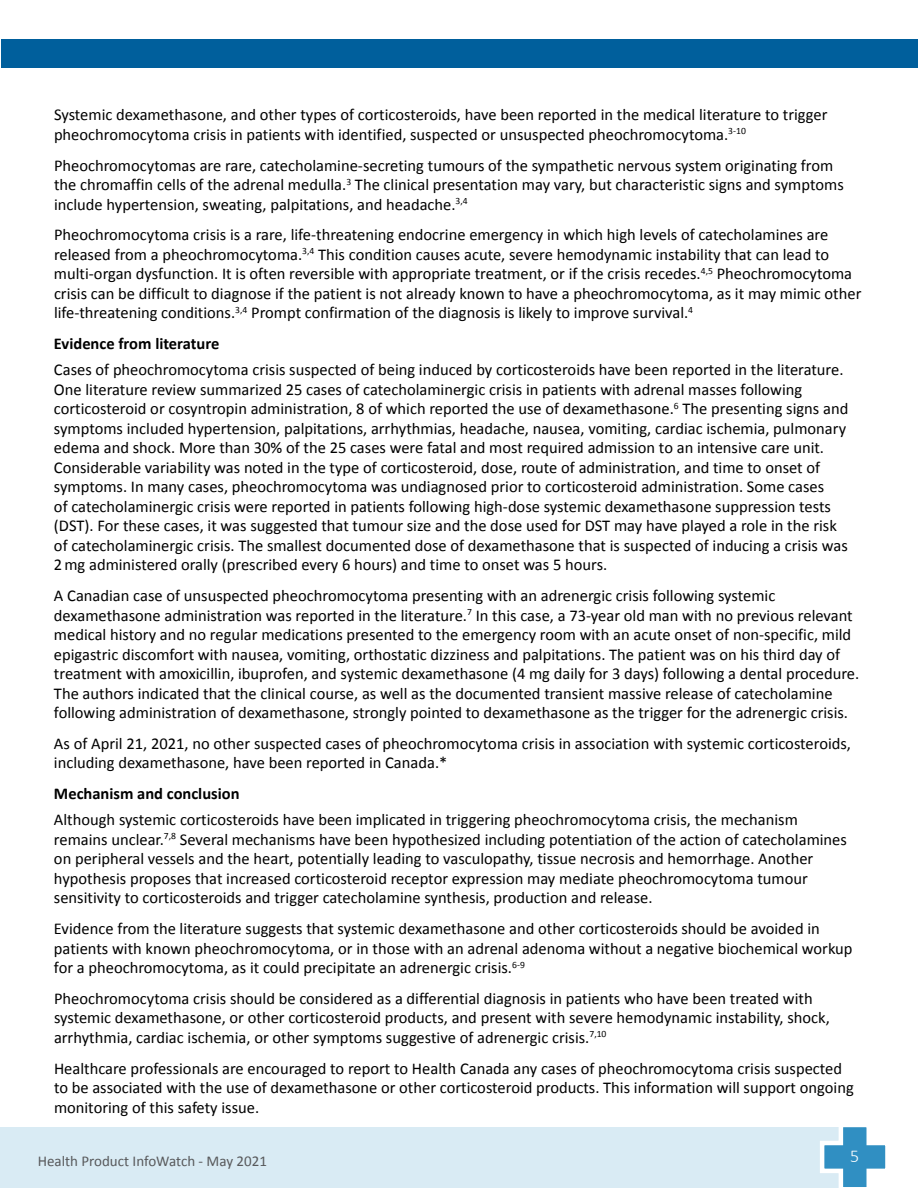
<style>
.page{position:relative;width:918px;height:1188px;background:#fff}
.page>*{position:absolute;margin:0;border:0;box-sizing:border-box;transform-origin:0 0}
.t1{font:300 18px "Calibri";color:#fff}
.t2{font:16.5px/19.5px "Calibri";color:#000}
.t3{font:700 16.5px "Calibri";color:#000}
.t4{font:15px "Calibri";color:#58595b}
</style>
<div class="page">
<div style="left:1px;top:1127px;width:854px;height:61px;background:#d9ebf4"></div>
<hr style="left:0;top:1127px;width:1px;height:61px;background:#d9ebf4">
<svg style="left:820px;top:1127px;width:66px;height:61px"></svg>
<div style="left:1px;top:39px;width:917px;height:29px;background:#005f9c"></div>
<p class="t2" style="left:54px;top:105px;width:775px">Systemic dexamethasone, and other types of corticosteroids, have been reported in the medical literature to trigger pheochromocytoma crisis in patients with identified, suspected or unsuspected pheochromocytoma.<sup>3-10</sup></p>
<p class="t2" style="left:54px;top:155px;width:791px">Pheochromocytomas are rare, catecholamine-secreting tumours of the sympathetic nervous system originating from the chromaffin cells of the adrenal medulla.<sup>3</sup> The clinical presentation may vary, but characteristic signs and symptoms include hypertension, sweating, palpitations, and headache.<sup>3,4</sup></p>
<p class="t2" style="left:54px;top:225px;width:809px">Pheochromocytoma crisis is a rare, life-threatening endocrine emergency in which high levels of catecholamines are released from a pheochromocytoma.<sup>3,4</sup> This condition causes acute, severe hemodynamic instability that can lead to multi-organ dysfunction. It is often reversible with appropriate treatment, or if the crisis recedes.<sup>4,5</sup> Pheochromocytoma crisis can be difficult to diagnose if the patient is not already known to have a pheochromocytoma, as it may mimic other life-threatening conditions.<sup>3,4</sup> Prompt confirmation of the diagnosis is likely to improve survival.<sup>4</sup></p>
<p class="t3" style="left:54px;top:333px;width:167px">Evidence from literature</p>
<p class="t2" style="left:54px;top:360px;width:796px">Cases of pheochromocytoma crisis suspected of being induced by corticosteroids have been reported in the literature.<br>One literature review summarized 25 cases of catecholaminergic crisis in patients with adrenal masses following corticosteroid or cosyntropin administration, 8 of which reported the use of dexamethasone.<sup>6</sup> The presenting signs and symptoms included hypertension, palpitations, arrhythmias, headache, nausea, vomiting, cardiac ischemia, pulmonary edema and shock. More than 30% of the 25 cases were fatal and most required admission to an intensive care unit.<br>Considerable variability was noted in the type of corticosteroid, dose, route of administration, and time to onset of symptoms. In many cases, pheochromocytoma was undiagnosed prior to corticosteroid administration. Some cases<br>of catecholaminergic crisis were reported in patients following high-dose systemic dexamethasone suppression tests (DST). For these cases, it was suggested that tumour size and the dose used for DST may have played a role in the risk of catecholaminergic crisis. The smallest documented dose of dexamethasone that is suspected of inducing a crisis was 2 mg administered orally (prescribed every 6 hours) and time to onset was 5 hours.</p>
<p class="t2" style="left:54px;top:586px;width:807px">A Canadian case of unsuspected pheochromocytoma presenting with an adrenergic crisis following systemic dexamethasone administration was reported in the literature.<sup>7</sup> In this case, a 73-year old man with no previous relevant medical history and no regular medications presented to the emergency room with an acute onset of non-specific, mild epigastric discomfort with nausea, vomiting, orthostatic dizziness and palpitations. The patient was on his third day of treatment with amoxicillin, ibuprofen, and systemic dexamethasone (4 mg daily for 3 days) following a dental procedure.<br>The authors indicated that the clinical course, as well as the documented transient massive release of catecholamine following administration of dexamethasone, strongly pointed to dexamethasone as the trigger for the adrenergic crisis.</p>
<p class="t2" style="left:54px;top:734px;width:799px">As of April 21, 2021, no other suspected cases of pheochromocytoma crisis in association with systemic corticosteroids, including dexamethasone, have been reported in Canada.*</p>
<p class="t3" style="left:54px;top:783px;width:187px">Mechanism and conclusion</p>
<p class="t2" style="left:54px;top:810px;width:794px">Although systemic corticosteroids have been implicated in triggering pheochromocytoma crisis, the mechanism remains unclear.<sup>7,8</sup> Several mechanisms have been hypothesized including potentiation of the action of catecholamines on peripheral vessels and the heart, potentially leading to vasculopathy, tissue necrosis and hemorrhage. Another hypothesis proposes that increased corticosteroid receptor expression may mediate pheochromocytoma tumour sensitivity to corticosteroids and trigger catecholamine synthesis, production and release.</p>
<p class="t2" style="left:54px;top:919px;width:800px">Evidence from the literature suggests that systemic dexamethasone and other corticosteroids should be avoided in patients with known pheochromocytoma, or in those with an adrenal adenoma without a negative biochemical workup for a pheochromocytoma, as it could precipitate an adrenergic crisis.<sup>6-9</sup></p>
<p class="t2" style="left:54px;top:989px;width:777px">Pheochromocytoma crisis should be considered as a differential diagnosis in patients who have been treated with systemic dexamethasone, or other corticosteroid products, and present with severe hemodynamic instability, shock, arrhythmia, cardiac ischemia, or other symptoms suggestive of adrenergic crisis.<sup>7,10</sup></p>
<p class="t2" style="left:54px;top:1058px;width:801px">Healthcare professionals are encouraged to report to Health Canada any cases of pheochromocytoma crisis suspected to be associated with the use of dexamethasone or other corticosteroid products. This information will support ongoing monitoring of this safety issue.</p>
<p class="t4" style="left:38px;top:1151px;width:231px">Health Product InfoWatch - May 2021</p>
<p class="t1" style="left:850px;top:1145px;width:11px">5</p>
</div>
